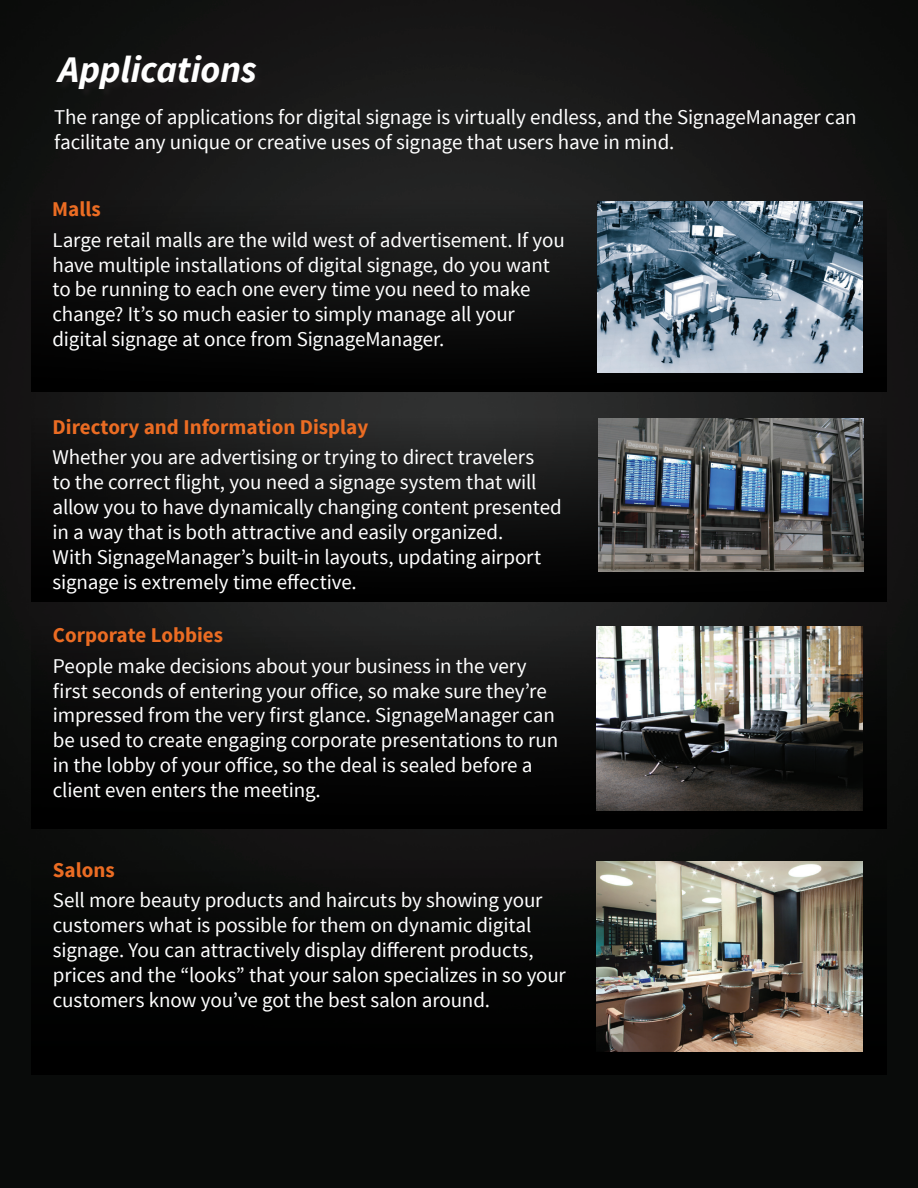
<style>
.page{position:relative;width:918px;height:1188px;background:#fff}
.page>*{position:absolute;margin:0;border:0;box-sizing:border-box;transform-origin:0 0}
.t1{font:italic 700 37.5px "Source Sans Pro";letter-spacing:-.005em;color:#fff}
.t2{font:21px/24.9px "Source Sans Pro";letter-spacing:-.01em;color:#fff}
.t3{font:700 21px "Source Sans Pro";color:#eb6c23}
</style>
<div class="page">
<img style="left:0;top:0;width:918px;height:1188px">
<div style="left:31px;top:860px;width:856px;height:215px;background:#000"></div>
<div style="left:31px;top:627px;width:856px;height:202px;background:linear-gradient(to bottom,#1b1c1b,#000)"></div>
<img style="left:596px;top:861px;width:267px;height:191px">
<img style="left:596px;top:627px;width:267px;height:183px">
<div style="left:31px;top:201px;width:856px;height:191px;background:linear-gradient(to bottom,#1e1e1e,#000)"></div>
<div style="left:31px;top:418px;width:856px;height:184px;background:linear-gradient(to bottom,#242525,#000)"></div>
<img style="left:598px;top:201px;width:265px;height:171px">
<img style="left:599px;top:418px;width:265px;height:154px">
<div style="left:56px;top:55px;width:209px;height:43px;background:#161515"></div>
<h1 class="t1" style="left:58px;top:46px;width:200px">Applications</h1>
<p class="t2" style="left:54px;top:105px;width:804px">The range of applications for digital signage is virtually endless, and the SignageManager can facilitate any unique or creative uses of signage that users have in mind.</p>
<p class="t3" style="left:52px;top:196px;width:50px">Malls</p>
<p class="t2" style="left:53px;top:228px;width:514px">Large retail malls are the wild west of advertisement. If you have multiple installations of digital signage, do you want to be running to each one every time you need to make change? It’s so much easier to simply manage all your digital signage at once from SignageManager.</p>
<p class="t3" style="left:53px;top:414px;width:317px">Directory and Information Display</p>
<p class="t2" style="left:53px;top:445px;width:511px">Whether you are advertising or trying to direct travelers<br>to the correct flight, you need a signage system that will allow you to have dynamically changing content presented in a way that is both attractive and easily organized.<br>With SignageManager’s built-in layouts, updating airport signage is extremely time effective.</p>
<p class="t3" style="left:53px;top:622px;width:172px">Corporate Lobbies</p>
<p class="t2" style="left:53px;top:654px;width:507px">People make decisions about your business in the very first seconds of entering your office, so make sure they’re impressed from the very first glance. SignageManager can be used to create engaging corporate presentations to run in the lobby of your office, so the deal is sealed before a client even enters the meeting.</p>
<p class="t3" style="left:53px;top:856px;width:63px">Salons</p>
<p class="t2" style="left:53px;top:888px;width:515px">Sell more beauty products and haircuts by showing your customers what is possible for them on dynamic digital signage. You can attractively display different products, prices and the “looks” that your salon specializes in so your customers know you’ve got the best salon around.</p>
</div>
